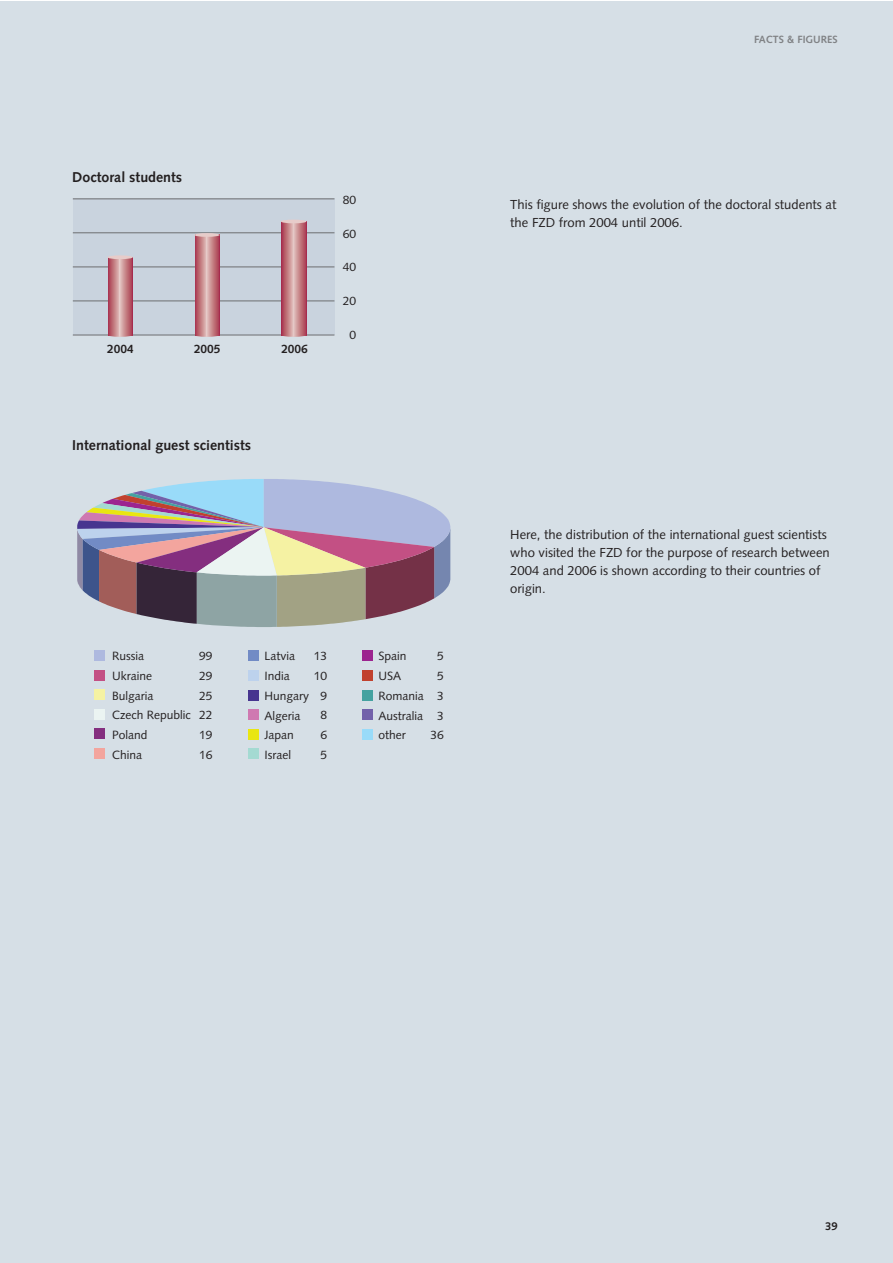
<style>
.page{position:relative;width:893px;height:1263px;background:#fff}
.page>*{position:absolute;margin:0;border:0;box-sizing:border-box;transform-origin:0 0}
.t1{font:700 14.25px "Syntax LT";color:#231f20}
.t2{font:13.05px/18px "Syntax LT";color:#231f20}
.t3{font:12px/19.6px "Syntax LT";color:#231f20}
.t4{font:700 12px "Syntax LT";letter-spacing:-.005em;color:#231f20}
.t5{font:700 11.25px "Syntax LT";color:#231f20}
.t6{font:700 10.5px "Syntax LT";color:#808285}
</style>
<div class="page">
<div style="left:0;top:1px;width:892px;height:1262px;background:#d6dfe6"></div>
<svg style="left:77px;top:479px;width:373px;height:148px;background:#a69baa"></svg>
<div style="left:95px;top:650px;width:10px;height:11px;background:#aeb9df"></div>
<div style="left:94px;top:670px;width:11px;height:11px;background:#c35084"></div>
<div style="left:95px;top:689px;width:10px;height:11px;background:#f5f2a3"></div>
<div style="left:94px;top:709px;width:11px;height:11px;background:#ebf4f2"></div>
<div style="left:94px;top:728px;width:11px;height:11px;background:#842e7f"></div>
<div style="left:94px;top:748px;width:11px;height:11px;background:#f3a59e"></div>
<div style="left:248px;top:650px;width:11px;height:11px;background:#728bc5"></div>
<div style="left:248px;top:670px;width:11px;height:11px;background:#bdd2ed"></div>
<div style="left:248px;top:690px;width:11px;height:10px;background:#47358f"></div>
<div style="left:248px;top:709px;width:11px;height:11px;background:#cf79b1"></div>
<div style="left:248px;top:729px;width:11px;height:11px;background:#e9e612"></div>
<div style="left:248px;top:748px;width:11px;height:10px;background:#a4dad2"></div>
<div style="left:362px;top:650px;width:10px;height:11px;background:#9c248f"></div>
<div style="left:362px;top:670px;width:10px;height:11px;background:#c1412e"></div>
<div style="left:362px;top:690px;width:10px;height:10px;background:#45a2a0"></div>
<div style="left:362px;top:709px;width:10px;height:11px;background:#7261aa"></div>
<div style="left:362px;top:729px;width:10px;height:11px;background:#99dbf9"></div>
<div style="left:73px;top:199px;width:261px;height:136px;background:#c9d3de"></div>
<hr style="left:73px;top:335px;width:261px;height:1px;background:#6d6e70">
<hr style="left:73px;top:232px;width:261px;height:1px;background:#6d6e70">
<hr style="left:73px;top:199px;width:261px;height:1px;background:#6d6e70">
<hr style="left:73px;top:267px;width:261px;height:1px;background:#6d6e70">
<hr style="left:73px;top:301px;width:261px;height:1px;background:#6d6e70">
<svg style="left:107px;top:335px;width:26px;height:2px"></svg>
<svg style="left:194px;top:335px;width:26px;height:2px"></svg>
<svg style="left:281px;top:335px;width:26px;height:2px"></svg>
<svg style="left:107px;top:258px;width:12px;height:77px"></svg>
<svg style="left:119px;top:258px;width:13px;height:77px"></svg>
<hr style="left:132px;top:257px;width:1px;height:78px;background:#a62b4d">
<svg style="left:107px;top:255px;width:26px;height:4px"></svg>
<svg style="left:194px;top:236px;width:12px;height:99px"></svg>
<svg style="left:206px;top:236px;width:13px;height:99px"></svg>
<hr style="left:219px;top:235px;width:1px;height:100px;background:#a62b4d">
<svg style="left:194px;top:233px;width:26px;height:4px"></svg>
<svg style="left:281px;top:222px;width:12px;height:113px"></svg>
<svg style="left:293px;top:222px;width:13px;height:113px"></svg>
<hr style="left:306px;top:221px;width:1px;height:114px;background:#a62b4d">
<hr style="left:281px;top:220px;width:25px;height:3px;background:#e7ccca;border-radius:50%">
<p class="t1" style="left:72px;top:171px;width:112px">Doctoral students</p>
<p class="t4" style="left:107px;top:344px;width:28px">2004</p>
<p class="t4" style="left:194px;top:344px;width:28px">2005</p>
<p class="t4" style="left:281px;top:344px;width:28px">2006</p>
<p class="t1" style="left:72px;top:439px;width:180px">International guest scientists</p>
<p class="t3" style="left:343px;top:191px;width:15px">80</p>
<p class="t3" style="left:343px;top:224px;width:15px">60</p>
<p class="t3" style="left:343px;top:258px;width:15px">40</p>
<p class="t3" style="left:343px;top:292px;width:15px">20</p>
<p class="t3" style="left:349px;top:326px;width:8px">0</p>
<p class="t3" style="left:112px;top:647px;width:80px">Russia<br>Ukraine<br>Bulgaria<br>Czech Republic<br>Poland<br>China</p>
<p class="t3" style="left:199px;top:647px;width:15px;text-align:justify">99<br>29<br>25<br>22<br>19<br>16</p>
<p class="t3" style="left:314px;top:647px;width:15px;text-align:center">13<br>10<br>9<br>8<br>6<br>5</p>
<p class="t3" style="left:265px;top:647px;width:46px">Latvia<br>India<br>Hungary<br>Algeria<br>Japan<br>Israel</p>
<p class="t3" style="left:379px;top:647px;width:47px">Spain<br>USA<br>Romania<br>Australia other</p>
<p class="t3" style="left:431px;top:647px;width:15px;text-align:center">5<br>5<br>3<br>3<br>36</p>
<p class="t6" style="left:754px;top:35px;width:85px">FACTS &amp; FIGURES</p>
<p class="t2" style="left:510px;top:197px;width:328px">This figure shows the evolution of the doctoral students at the FZD from 2004 until 2006.</p>
<p class="t2" style="left:510px;top:527px;width:321px">Here, the distribution of the international guest scientists who visited the FZD for the purpose of research between 2004 and 2006 is shown according to their countries of origin.</p>
<p class="t5" style="left:825px;top:1221px;width:14px">39</p>
</div>
